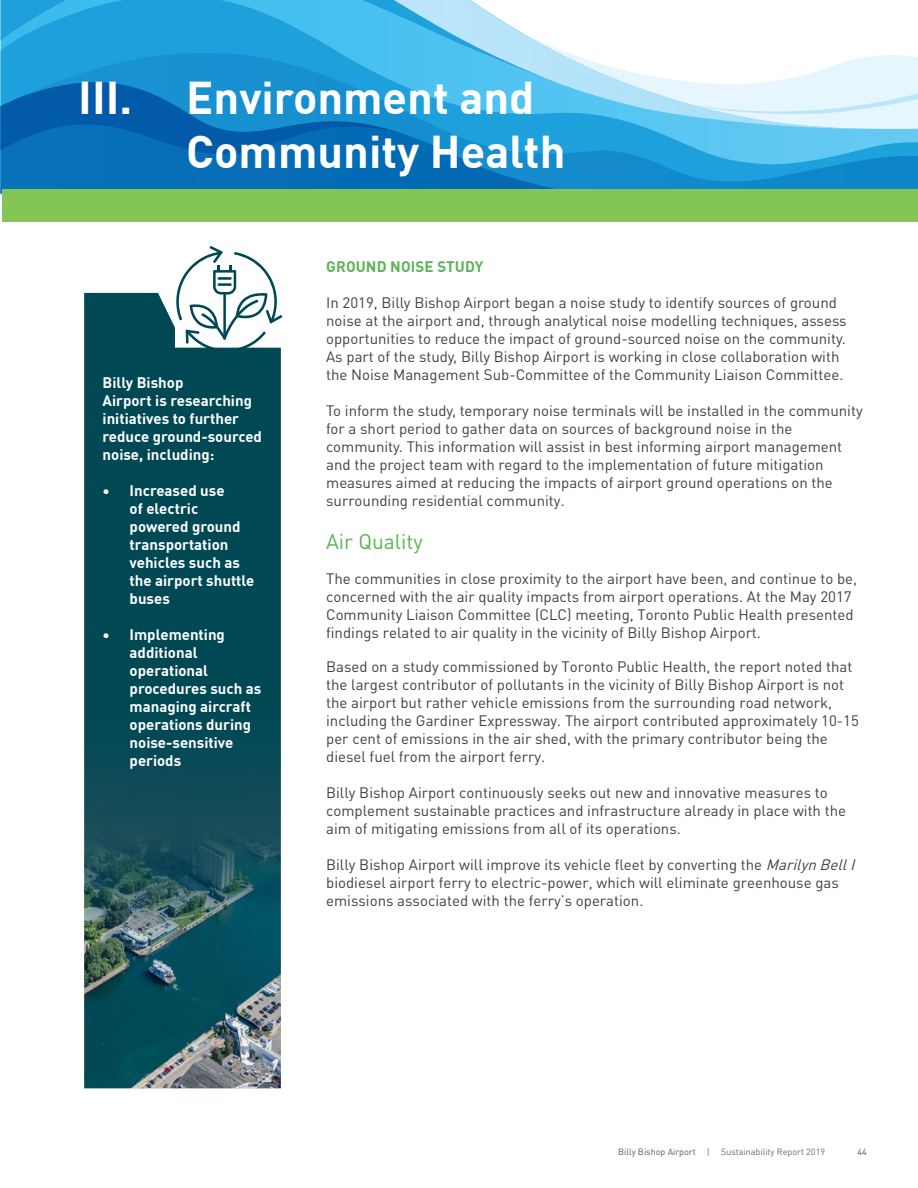
<style>
.page{position:relative;width:918px;height:1188px;background:#fff}
.page>*{position:absolute;margin:0;border:0;box-sizing:border-box;transform-origin:0 0}
.t1{font:700 45px/54px "DINOT";color:#fff}
.t2{font:21px "DINOT";color:#5bb355}
.t3{font:15px/18px "DINOT";color:#414042}
.t4{font:700 15px/18px "DINOT";color:#fff}
.t5{font:700 15px "DINOT";letter-spacing:.01em;color:#5bb355}
.t6{font:9px "DINOT";color:#696a6d}
.t7{font:9px "DINOT";color:#58595b}
.s1{font-style:italic}
.s2{color:#58595b}
</style>
<div class="page">
<svg style="left:582px;top:129px;width:336px;height:60px;background:#2da3db"></svg>
<svg style="left:1px;top:82px;width:581px;height:112px;background:#1181c4"></svg>
<svg style="left:1px;top:82px;width:403px;height:72px;background:#0b74bb"></svg>
<svg style="left:1px;top:0;width:516px;height:82px;background:#39aee2"></svg>
<svg style="left:517px;top:30px;width:401px;height:99px"></svg>
<img style="left:84px;top:293px;width:197px;height:795px">
<div style="left:2px;top:189px;width:916px;height:33px;background:#83c557"></div>
<svg style="left:176px;top:246px;width:106px;height:106px"></svg>
<h1 class="t1" style="left:186px;top:66px;width:381px;text-indent:-108px">III. Environment and<br>Community Health</h1>
<p class="t4" style="left:103px;top:372px;width:161px">Billy Bishop<br>Airport is researching initiatives to further reduce ground-sourced noise, including:</p>
<p class="t4" style="left:130px;top:480px;width:126px;text-indent:-27px">• Increased use<br>of electric powered ground transportation vehicles such as the airport shuttle buses</p>
<p class="t4" style="left:130px;top:624px;width:133px;text-indent:-27px">• Implementing additional operational procedures such as managing aircraft operations during noise-sensitive periods</p>
<p class="t5" style="left:326px;top:255px;width:159px">GROUND NOISE STUDY</p>
<p class="t3" style="left:326px;top:293px;width:522px">In 2019, Billy Bishop Airport began a noise study to identify sources of ground noise at the airport and, through analytical noise modelling techniques, assess opportunities to reduce the impact of ground-sourced noise on the community.<br>As part of the study, Billy Bishop Airport is working in close collaboration with the Noise Management Sub-Committee of the Community Liaison Committee.</p>
<p class="t3" style="left:326px;top:401px;width:538px">To inform the study, temporary noise terminals will be installed in the community for a short period to gather data on sources of background noise in the community. This information will assist in best informing airport management and the project team with regard to the implementation of future mitigation measures aimed at reducing the impacts of airport ground operations on the surrounding residential community.</p>
<h2 class="t2" style="left:326px;top:528px;width:98px">Air Quality</h2>
<p class="t3" style="left:326px;top:570px;width:533px">The communities in close proximity to the airport have been, and continue to be, concerned with the air quality impacts from airport operations. At the May 2017<br>Community Liaison Committee (CLC) meeting, Toronto Public Health presented findings related to air quality in the vicinity of Billy Bishop Airport.</p>
<p class="t3" style="left:326px;top:657px;width:534px">Based on a study commissioned by Toronto Public Health, the report noted that the largest contributor of pollutants in the vicinity of Billy Bishop Airport is not the airport but rather vehicle emissions from the surrounding road network, including the Gardiner Expressway. The airport contributed approximately 10-15 per cent of emissions in the air shed, with the primary contributor being the diesel fuel from the airport ferry.</p>
<p class="t3" style="left:326px;top:783px;width:522px">Billy Bishop Airport continuously seeks out new and innovative measures to complement sustainable practices and infrastructure already in place with the aim of mitigating emissions from all of its operations.</p>
<p class="t3" style="left:326px;top:855px;width:535px">Billy Bishop Airport will improve its vehicle fleet by converting the <span class="s1">MarilynBellI </span>biodiesel airport ferry to electric-power, which will eliminate greenhouse gas emissions associated with the ferry’s operation.</p>
<p class="t6" style="left:618px;top:1146px;width:208px"><span class="s2">Billy Bishop Airport</span> | Sustainability Report 2019</p>
<p class="t7" style="left:857px;top:1146px;width:11px">44</p>
</div>
